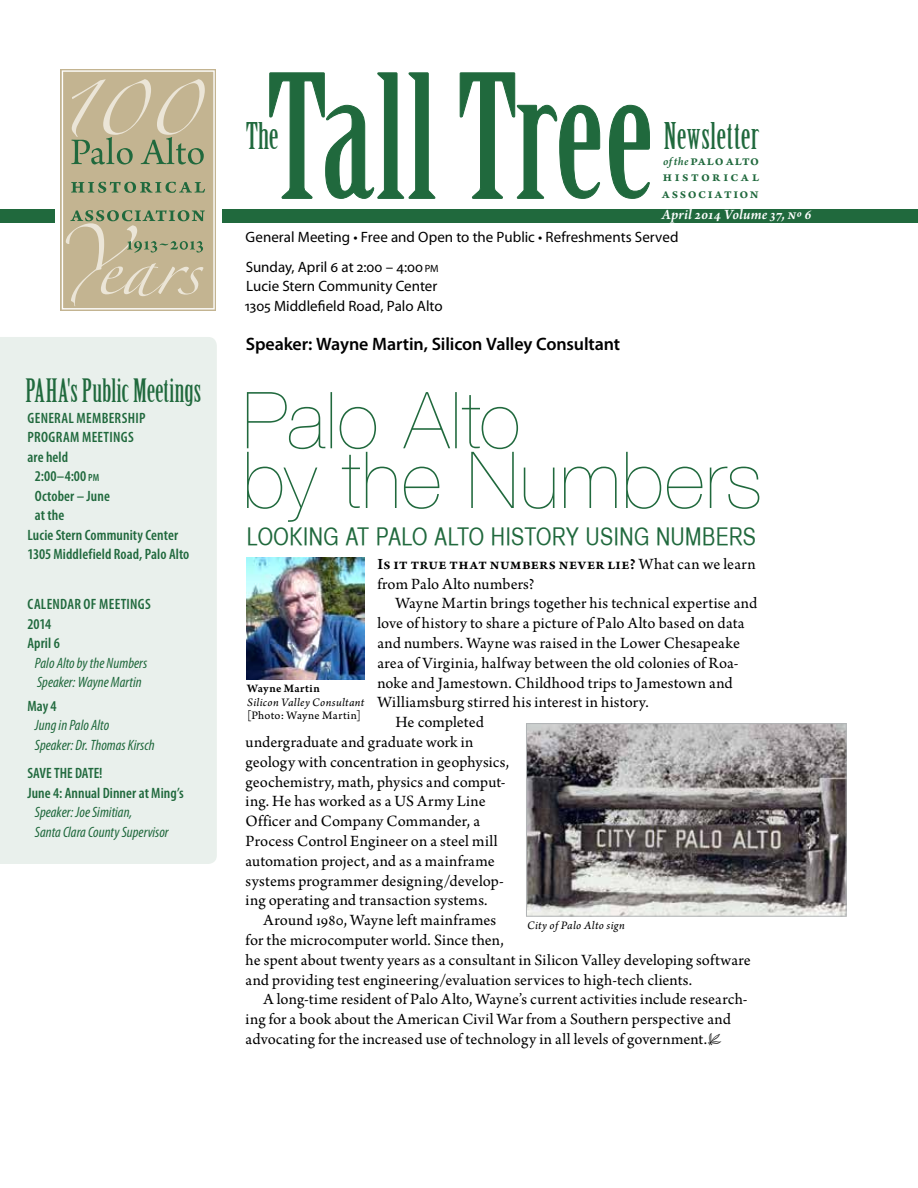
<style>
.page{position:relative;width:918px;height:1188px;background:#fff}
.page>*{position:absolute;margin:0;border:0;box-sizing:border-box;transform-origin:0 0}
.t1{font:36px "Birch Std";letter-spacing:.015em;color:#20693d}
.t2{font:31.5px "Birch Std";color:#20693d}
.t3{font:24px "Helvetica CY Plain";letter-spacing:.015em;color:#20693d}
.t4{font:600 18px "Myriad Pro";letter-spacing:-.005em;color:#000}
.t5{font:16.5px/19.8px "Arno Pro";letter-spacing:.01em;color:#000}
.t6{font:600 condensed 15px/19.5px "Myriad Pro";letter-spacing:.005em;color:#20693d}
.t7{font:15px/19.5px "Myriad Pro";color:#000}
.t8{font:italic condensed 15px/19.5px "Myriad Pro";color:#20693d}
.t9{font:600 15px/16.2px "Arno Pro";letter-spacing:.105em;color:#20693d;text-align:justify}
.t10{font:italic 600 15px "Arno Pro";letter-spacing:.015em;color:#fff}
.t11{font:12px "Arno Pro Italic Sm Text";letter-spacing:.03em;color:#000}
.t12{font:12px "Arno Pro Sm Text";letter-spacing:.015em;color:#000}
.t13{font:12px "Arno Pro Smbd Sm Text";letter-spacing:.04em;color:#000}
.s1{font-size:10.5px}
.s2{font-style:italic;font-size:12px}
.s3{font-weight:600}
</style>
<div class="page">
<div style="left:0;top:209px;width:918px;height:14px;background:#20693d"></div>
<div style="left:0;top:337px;width:217px;height:527px;background:#e9f0ec"></div>
<svg style="left:269px;top:73px;width:381px;height:126px"></svg>
<div style="left:55px;top:202px;width:166px;height:24px;background:#fff"></div>
<svg style="left:61px;top:69px;width:155px;height:242px"></svg>
<svg style="left:62px;top:70px;width:153px;height:240px;background:#bfb798"></svg>
<img style="left:247px;top:558px;width:117px;height:122px">
<img style="left:528px;top:725px;width:317px;height:190px">
<div style="left:526px;top:723px;width:321px;height:194px;border:1px solid #b1b4b6"></div>
<svg style="left:247px;top:392px;width:512px;height:130px"></svg>
<h2 class="t2" style="left:26px;top:373px;width:177px">PAHA's Public Meetings</h2>
<p class="t6" style="left:28px;top:408px;width:119px">GENERAL MEMBERSHIP</p>
<p class="t6" style="left:28px;top:427px;width:108px">PROGRAM MEETINGS</p>
<p class="t6" style="left:27px;top:447px;width:42px">are held</p>
<p class="t6" style="left:35px;top:466px;width:66px">2:00–4:00 <span class="s1">pm</span></p>
<p class="t6" style="left:35px;top:486px;width:76px">October – June</p>
<p class="t6" style="left:35px;top:505px;width:31px">at the</p>
<p class="t6" style="left:27px;top:525px;width:152px">Lucie Stern Community Center</p>
<p class="t6" style="left:27px;top:544px;width:163px">1305 Middlefield Road, Palo Alto</p>
<p class="t6" style="left:27px;top:594px;width:125px">CALENDAR OF MEETINGS<br>2014<br>April 6</p>
<p class="t8" style="left:35px;top:653px;width:114px">Palo Alto by the Numbers<br>Speaker: Wayne Martin</p>
<p class="t6" style="left:27px;top:696px;width:31px">May 4</p>
<p class="t8" style="left:35px;top:716px;width:121px">Jung in Palo Alto<br>Speaker: Dr. Thomas Kirsch</p>
<p class="t6" style="left:27px;top:763px;width:158px">SAVE THE DATE!<br>June 4: Annual Dinner at Ming’s</p>
<p class="t8" style="left:35px;top:802px;width:135px">Speaker: Joe Simitian,<br>Santa Clara County Supervisor</p>
<h1 class="t1" style="left:246px;top:116px;width:34px">The</h1>
<h1 class="t1" style="left:664px;top:116px;width:97px">Newsletter</h1>
<p class="t9" style="left:662px;top:154px;width:99px"><span class="s2">of the</span> palo alto historical association</p>
<p class="t10" style="left:662px;top:206px;width:151px">April 2014 Volume 37, No 6</p>
<p class="t7" style="left:246px;top:227px;width:434px">General Meeting • Free and Open to the Public • Refreshments Served</p>
<p class="t7" style="left:245px;top:256px;width:199px">Sunday, April 6 at 2:00 – 4:00 <span class="s1">pm<br></span>Lucie Stern Community Center<br>1305 Middlefield Road, Palo Alto</p>
<p class="t4" style="left:246px;top:332px;width:376px">Speaker: Wayne Martin, Silicon Valley Consultant</p>
<h3 class="t3" style="left:247px;top:523px;width:511px">LOOKING AT PALO ALTO HISTORY USING NUMBERS</h3>
<p class="t5" style="left:377px;top:555px;width:380px"><span class="s3">Is it true that numbers never lie?</span> What can we learn from Palo Alto numbers?</p>
<p class="t5" style="left:395px;top:594px;width:363px">Wayne Martin brings together his technical expertise and</p>
<p class="t5" style="left:377px;top:614px;width:369px">love of history to share a picture of Palo Alto based on data</p>
<p class="t5" style="left:377px;top:634px;width:364px">and numbers. Wayne was raised in the Lower Chesapeake</p>
<p class="t5" style="left:377px;top:654px;width:363px">area of Virginia, halfway between the old colonies of Roa-</p>
<p class="t5" style="left:377px;top:674px;width:357px">noke and Jamestown. Childhood trips to Jamestown and</p>
<p class="t5" style="left:377px;top:693px;width:273px">Williamsburg stirred his interest in history.</p>
<p class="t5" style="left:395px;top:713px;width:90px">He completed</p>
<p class="t5" style="left:246px;top:733px;width:229px">undergraduate and graduate work in</p>
<p class="t5" style="left:246px;top:753px;width:265px">geology with concentration in geophysics,</p>
<p class="t5" style="left:246px;top:773px;width:261px">geochemistry, math, physics and comput-</p>
<p class="t5" style="left:246px;top:792px;width:242px">ing. He has worked as a US Army Line</p>
<p class="t5" style="left:246px;top:812px;width:236px">Officer and Company Commander, a</p>
<p class="t5" style="left:246px;top:832px;width:254px">Process Control Engineer on a steel mill</p>
<p class="t5" style="left:246px;top:852px;width:251px">automation project, and as a mainframe</p>
<p class="t5" style="left:246px;top:872px;width:260px">systems programmer designing/develop-</p>
<p class="t5" style="left:246px;top:891px;width:244px">ing operating and transaction systems.</p>
<p class="t5" style="left:264px;top:911px;width:234px">Around 1980, Wayne left mainframes</p>
<p class="t5" style="left:246px;top:931px;width:260px">for the microcomputer world. Since then,</p>
<p class="t5" style="left:246px;top:951px;width:507px">he spent about twenty years as a consultant in Silicon Valley developing software</p>
<p class="t5" style="left:246px;top:971px;width:448px">and providing test engineering/evaluation services to high-tech clients.</p>
<p class="t5" style="left:264px;top:990px;width:486px">A long-time resident of Palo Alto, Wayne’s current activities include research-</p>
<p class="t5" style="left:246px;top:1010px;width:487px">ing for a book about the American Civil War from a Southern perspective and</p>
<p class="t5" style="left:246px;top:1030px;width:478px">advocating for the increased use of technology in all levels of government.•</p>
<p class="t13" style="left:247px;top:681px;width:74px">Wayne Martin</p>
<p class="t11" style="left:247px;top:695px;width:119px">Silicon Valley Consultant</p>
<p class="t12" style="left:247px;top:709px;width:115px">[Photo: Wayne Martin]</p>
<p class="t11" style="left:527px;top:918px;width:99px">City of Palo Alto sign</p>
</div>
